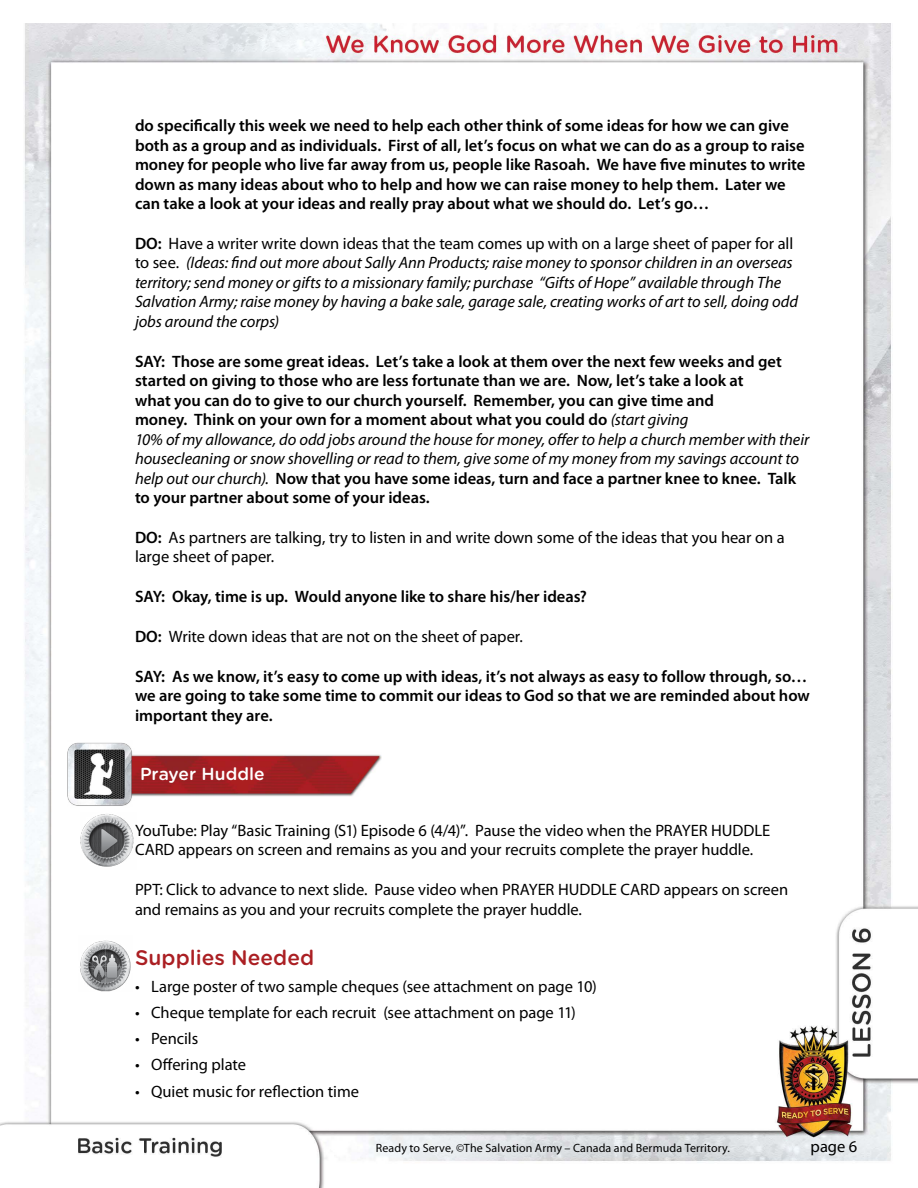
<style>
.page{position:relative;width:918px;height:1188px;background:#fff}
.page>*{position:absolute;margin:0;border:0;box-sizing:border-box;transform-origin:0 0}
.t1{font:500 21px "Gotham Rounded";color:#ab1f23}
.t2{font:500 17.4px "Gotham Rounded";color:#fff}
.t3{font:600 16.5px/19.5px "Myriad Pro";color:#000}
.t4{font:16.5px/19.5px "Myriad Pro";letter-spacing:-.005em;color:#000}
.t5{font:italic 16.5px/19.5px "Myriad Pro";letter-spacing:-.005em;color:#000}
.t6{font:12px "Myriad Pro";letter-spacing:.01em;color:#000}
.s1{font-weight:600;font-style:normal}
.s2{font-style:normal}
.s3{font-weight:400;font-style:italic}
.s4{font-weight:600}
</style>
<div class="page">
<img style="left:0;top:23px;width:918px;height:1165px">
<img style="left:134px;top:751px;width:248px;height:45px">
<img style="left:68px;top:740px;width:66px;height:68px">
<img style="left:80px;top:813px;width:56px;height:57px">
<img style="left:78px;top:936px;width:55px;height:56px">
<p class="t3" style="left:135px;top:115px;width:672px">do specifically this week we need to help each other think of some ideas for how we can give both as a group and as individuals. First of all, let’s focus on what we can do as a group to raise money for people who live far away from us, people like Rasoah. We have five minutes to write down as many ideas about who to help and how we can raise money to help them. Later we can take a look at your ideas and really pray about what we should do. Let’s go…</p>
<p class="t5" style="left:135px;top:233px;width:665px"><span class="s1">DO:</span> <span class="s2">Have a writer write down ideas that the team comes up with on a large sheet of paper for all to see.</span> (Ideas: find out more about Sally Ann Products; raise money to sponsor children in an overseas territory; send money or gifts to a missionary family; purchase “Gifts of Hope” available through The Salvation Army; raise money by having a bake sale, garage sale, creating works of art to sell, doing odd jobs around the corps)</p>
<p class="t3" style="left:135px;top:351px;width:676px">SAY: Those are some great ideas. Let’s take a look at them over the next few weeks and get started on giving to those who are less fortunate than we are. Now, let’s take a look at<br>what you can do to give to our church yourself. Remember, you can give time and<br>money. Think on your own for a moment about what you could do <span class="s3">(start giving<br>10% of my allowance, do odd jobs around the house for money, offer to help a church member with their housecleaning or snow shovelling or read to them, give some of my money from my savings account to help out our church).</span> Now that you have some ideas, turn and face a partner knee to knee. Talk to your partner about some of your ideas.</p>
<p class="t4" style="left:135px;top:527px;width:651px"><span class="s4">DO:</span> As partners are talking, try to listen in and write down some of the ideas that you hear on a large sheet of paper.</p>
<p class="t3" style="left:135px;top:587px;width:454px">SAY: Okay, time is up. Would anyone like to share his/her ideas?</p>
<p class="t4" style="left:135px;top:626px;width:389px"><span class="s4">DO:</span> Write down ideas that are not on the sheet of paper.</p>
<p class="t3" style="left:135px;top:666px;width:676px">SAY: As we know, it’s easy to come up with ideas, it’s not always as easy to follow through, so… we are going to take some time to commit our ideas to God so that we are reminded about how important they are.</p>
<p class="t2" style="left:140px;top:762px;width:126px">Prayer Huddle</p>
<p class="t4" style="left:135px;top:820px;width:637px">YouTube: Play “Basic Training (S1) Episode 6 (4/4)”. Pause the video when the PRAYER HUDDLE<br>CARD appears on screen and remains as you and your recruits complete the prayer huddle.</p>
<p class="t4" style="left:135px;top:880px;width:655px">PPT: Click to advance to next slide. Pause video when PRAYER HUDDLE CARD appears on screen and remains as you and your recruits complete the prayer huddle.</p>
<p class="t1" style="left:135px;top:943px;width:181px">Supplies Needed</p>
<p class="t4" style="left:135px;top:976px;width:463px">• Large poster of two sample cheques (see attachment on page 10)</p>
<p class="t4" style="left:135px;top:1002px;width:442px">• Cheque template for each recruit (see attachment on page 11)</p>
<p class="t4" style="left:135px;top:1029px;width:65px">• Pencils</p>
<p class="t4" style="left:135px;top:1055px;width:113px">• Offering plate</p>
<p class="t4" style="left:135px;top:1081px;width:226px">• Quiet music for reflection time</p>
<p class="t6" style="left:376px;top:1141px;width:356px">Ready to Serve, ©The Salvation Army – Canada and Bermuda Territory.</p>
<p class="t4" style="left:811px;top:1136px;width:48px">page 6</p>
</div>
